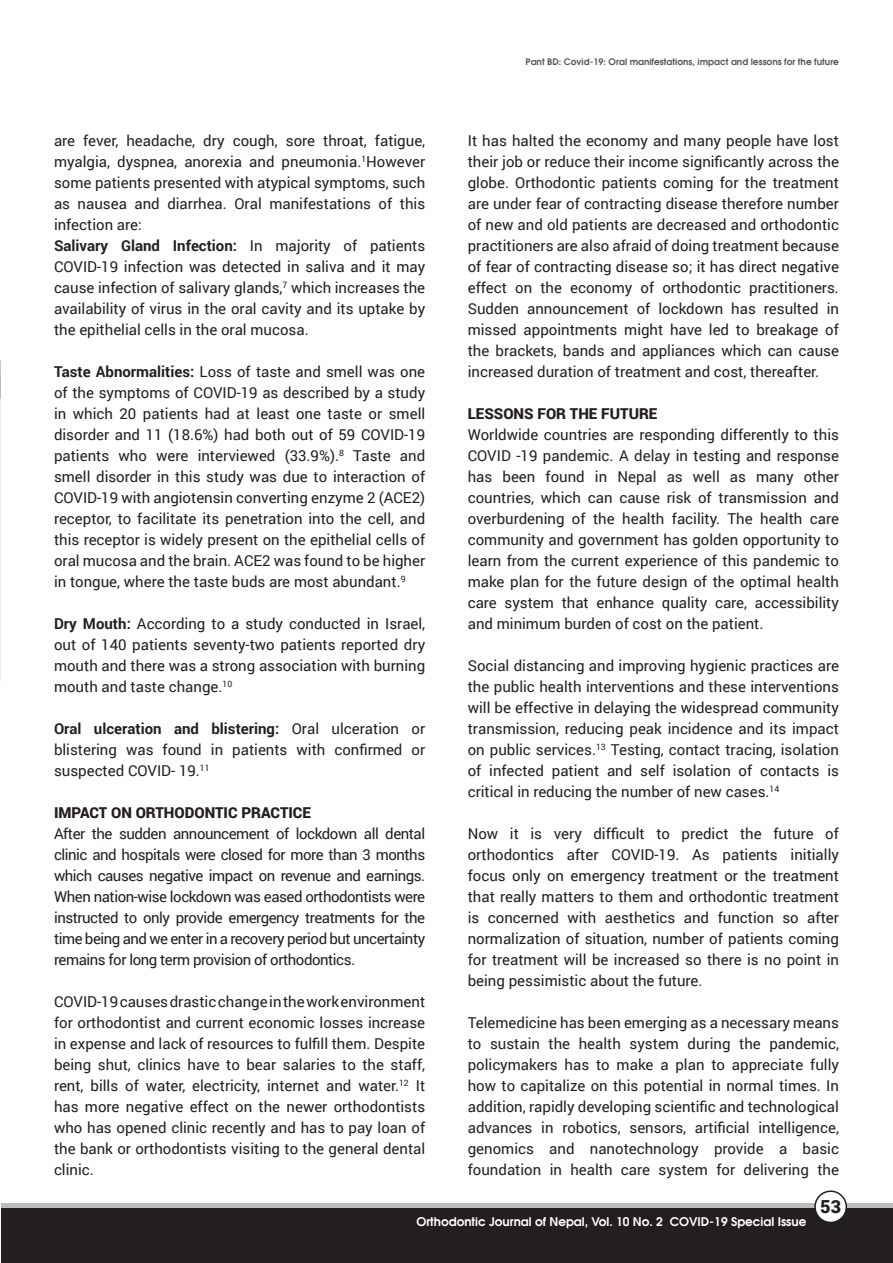
<style>
.page{position:relative;width:893px;height:1263px;background:#fff}
.page>*{position:absolute;margin:0;border:0;box-sizing:border-box;transform-origin:0 0}
.t1{font:900 18px "Roboto";color:#231f20}
.t2{font:15px/21px "Roboto";color:#231f20;text-align:justify}
.t3{font:900 15px "Roboto";color:#231f20}
.t4{font:12px "Avalon";color:#fff}
.t5{font:9px "Avalon";color:#57585a}
.s1{font-weight:700}
</style>
<div class="page">
<div style="left:2px;top:1203px;width:891px;height:22px;background:linear-gradient(to right,#bcbdc0,#bcbdc0)"></div>
<div style="left:2px;top:1209px;width:891px;height:54px;background:#231f20"></div>
<div style="left:815px;top:1191px;width:31px;height:31px;background:#fff;border-radius:50%"></div>
<div style="left:814px;top:1190px;width:33px;height:33px;border:2px solid #231f20;border-radius:50%"></div>
<p class="t2" style="left:54px;top:130px;width:373px">are fever, headache, dry cough, sore throat, fatigue, myalgia, dyspnea, anorexia and pneumonia.<sup>1</sup>However some patients presented with atypical symptoms, such as nausea and diarrhea. Oral manifestations of this infection are:</p>
<p class="t2" style="left:54px;top:235px;width:373px"><span class="s1">Salivary Gland Infection:</span> In majority of patients COVID-19 infection was detected in saliva and it may cause infection of salivary glands,<sup>7</sup> which increases the availability of virus in the oral cavity and its uptake by the epithelial cells in the oral mucosa.</p>
<p class="t2" style="left:54px;top:361px;width:373px"><span class="s1">Taste Abnormalities:</span> Loss of taste and smell was one of the symptoms of COVID-19 as described by a study in which 20 patients had at least one taste or smell disorder and 11 (18.6%) had both out of 59 COVID-19 patients who were interviewed (33.9%).<sup>8</sup> Taste and smell disorder in this study was due to interaction of COVID-19 with angiotensin converting enzyme 2 (ACE2) receptor, to facilitate its penetration into the cell, and this receptor is widely present on the epithelial cells of oral mucosa and the brain. ACE2 was found to be higher in tongue, where the taste buds are most abundant.<sup>9</sup></p>
<p class="t2" style="left:54px;top:613px;width:373px"><span class="s1">Dry Mouth:</span> According to a study conducted in Israel, out of 140 patients seventy-two patients reported dry mouth and there was a strong association with burning mouth and taste change.<sup>10</sup></p>
<p class="t2" style="left:54px;top:718px;width:373px"><span class="s1">Oral ulceration and blistering:</span> Oral ulceration or blistering was found in patients with confirmed or suspected COVID- 19.<sup>11</sup></p>
<p class="t3" style="left:54px;top:802px;width:259px">IMPACT ON ORTHODONTIC PRACTICE</p>
<p class="t2" style="left:54px;top:823px;width:373px">After the sudden announcement of lockdown all dental clinic and hospitals were closed for more than 3 months which causes negative impact on revenue and earnings.<br>When nation-wise lockdown was eased orthodontists were instructed to only provide emergency treatments for the time being and we enter in a recovery period but uncertainty remains for long term provision of orthodontics.</p>
<p class="t2" style="left:54px;top:991px;width:373px">COVID-19 causes drastic change in the work environment for orthodontist and current economic losses increase in expense and lack of resources to fulfill them. Despite being shut, clinics have to bear salaries to the staff, rent, bills of water, electricity, internet and water.<sup>12</sup> It has more negative effect on the newer orthodontists who has opened clinic recently and has to pay loan of the bank or orthodontists visiting to the general dental clinic.</p>
<p class="t5" style="left:526px;top:55px;width:315px">Pant BD: Covid-19: Oral manifestations, impact and lessons for the future</p>
<p class="t2" style="left:468px;top:130px;width:373px">It has halted the economy and many people have lost their job or reduce their income significantly across the globe. Orthodontic patients coming for the treatment are under fear of contracting disease therefore number of new and old patients are decreased and orthodontic practitioners are also afraid of doing treatment because of fear of contracting disease so; it has direct negative effect on the economy of orthodontic practitioners.<br>Sudden announcement of lockdown has resulted in missed appointments might have led to breakage of the brackets, bands and appliances which can cause increased duration of treatment and cost, thereafter.</p>
<p class="t3" style="left:468px;top:403px;width:191px">LESSONS FOR THE FUTURE</p>
<p class="t2" style="left:468px;top:424px;width:373px">Worldwide countries are responding differently to this COVID -19 pandemic. A delay in testing and response has been found in Nepal as well as many other countries, which can cause risk of transmission and overburdening of the health facility. The health care community and government has golden opportunity to learn from the current experience of this pandemic to make plan for the future design of the optimal health care system that enhance quality care, accessibility and minimum burden of cost on the patient.</p>
<p class="t2" style="left:468px;top:655px;width:373px">Social distancing and improving hygienic practices are the public health interventions and these interventions will be effective in delaying the widespread community transmission, reducing peak incidence and its impact on public services.<sup>13</sup> Testing, contact tracing, isolation of infected patient and self isolation of contacts is critical in reducing the number of new cases.<sup>14</sup></p>
<p class="t2" style="left:468px;top:823px;width:373px">Now it is very difficult to predict the future of orthodontics after COVID-19. As patients initially focus only on emergency treatment or the treatment that really matters to them and orthodontic treatment is concerned with aesthetics and function so after normalization of situation, number of patients coming for treatment will be increased so there is no point in being pessimistic about the future.</p>
<p class="t2" style="left:468px;top:1012px;width:373px">Telemedicine has been emerging as a necessary means to sustain the health system during the pandemic, policymakers has to make a plan to appreciate fully how to capitalize on this potential in normal times. In addition, rapidly developing scientific and technological advances in robotics, sensors, artificial intelligence, genomics and nanotechnology provide a basic foundation in health care system for delivering the</p>
<p class="t1" style="left:820px;top:1194px;width:22px">53</p>
<p class="t4" style="left:416px;top:1213px;width:392px">Orthodontic Journal of Nepal, Vol. 10 No. 2 COVID-19 Special Issue</p>
</div>
